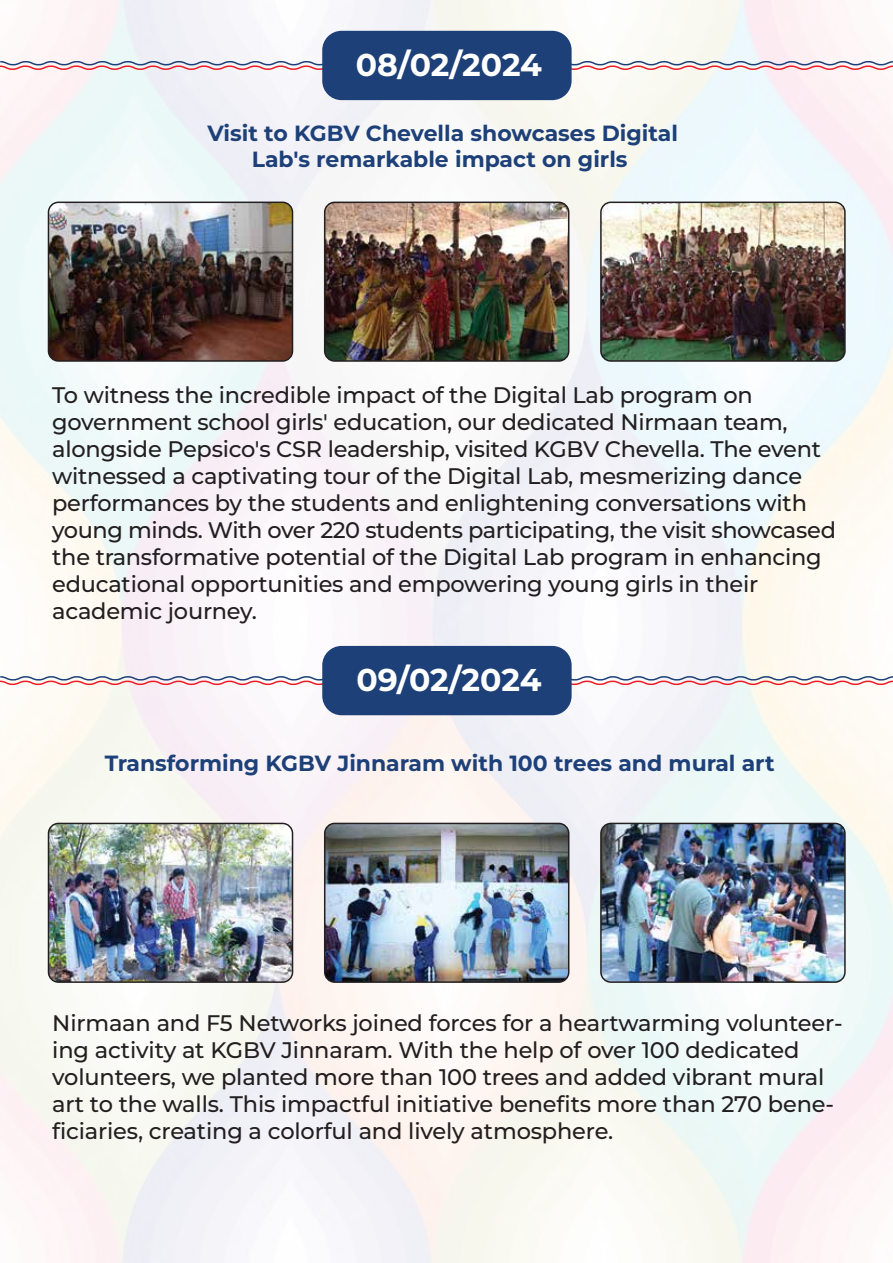
<style>
.page{position:relative;width:893px;height:1263px;background:#fff}
.page>*{position:absolute;margin:0;border:0;box-sizing:border-box;transform-origin:0 0}
.t1{font:700 31.5px "Montserrat";letter-spacing:-.005em;color:#fff}
.t2{font:500 22.5px/27px "Montserrat";letter-spacing:-.01em;color:#231f20}
.t3{font:700 21.9px/26.4px "Montserrat";color:#1d4078;text-align:center}
</style>
<div class="page">
<svg style="left:0;top:60px;width:893px;height:11px"></svg>
<div style="left:322px;top:31px;width:250px;height:69px;background:#1d4078;border-radius:19px"></div>
<img style="left:48px;top:202px;width:244px;height:159px">
<div style="left:48px;top:202px;width:245px;height:160px;border:2px solid #231f20;border-radius:10px"></div>
<img style="left:325px;top:202px;width:244px;height:159px">
<div style="left:324px;top:202px;width:245px;height:160px;border:2px solid #231f20;border-radius:10px"></div>
<img style="left:601px;top:202px;width:244px;height:159px">
<div style="left:600px;top:202px;width:246px;height:160px;border:2px solid #231f20;border-radius:10px"></div>
<svg style="left:0;top:675px;width:893px;height:11px"></svg>
<div style="left:322px;top:646px;width:250px;height:69px;background:#1d4078;border-radius:19px"></div>
<img style="left:48px;top:823px;width:244px;height:159px">
<div style="left:48px;top:823px;width:245px;height:160px;border:2px solid #231f20;border-radius:10px"></div>
<img style="left:325px;top:823px;width:244px;height:159px">
<div style="left:324px;top:823px;width:245px;height:160px;border:2px solid #231f20;border-radius:10px"></div>
<img style="left:601px;top:823px;width:244px;height:159px">
<div style="left:600px;top:823px;width:246px;height:160px;border:2px solid #231f20;border-radius:10px"></div>
<h1 class="t1" style="left:356px;top:44px;width:188px">08/02/2024</h1>
<p class="t3" style="left:207px;top:119px;width:472px">Visit to KGBV Chevella showcases Digital<br>Lab's remarkable impact on girls</p>
<p class="t2" style="left:52px;top:380px;width:785px">To witness the incredible impact of the Digital Lab program on government school girls' education, our dedicated Nirmaan team, alongside Pepsico's CSR leadership, visited KGBV Chevella. The event witnessed a captivating tour of the Digital Lab, mesmerizing dance performances by the students and enlightening conversations with young minds. With over 220 students participating, the visit showcased the transformative potential of the Digital Lab program in enhancing educational opportunities and empowering young girls in their academic journey.</p>
<h1 class="t1" style="left:356px;top:659px;width:186px">09/02/2024</h1>
<p class="t3" style="left:105px;top:749px;width:671px">Transforming KGBV Jinnaram with 100 trees and mural art</p>
<p class="t2" style="left:52px;top:1009px;width:792px">Nirmaan and F5 Networks joined forces for a heartwarming volunteer&shy;ing activity at KGBV Jinnaram. With the help of over 100 dedicated volunteers, we planted more than 100 trees and added vibrant mural art to the walls. This impactful initiative benefits more than 270 bene&shy;ficiaries, creating a colorful and lively atmosphere.</p>
</div>
